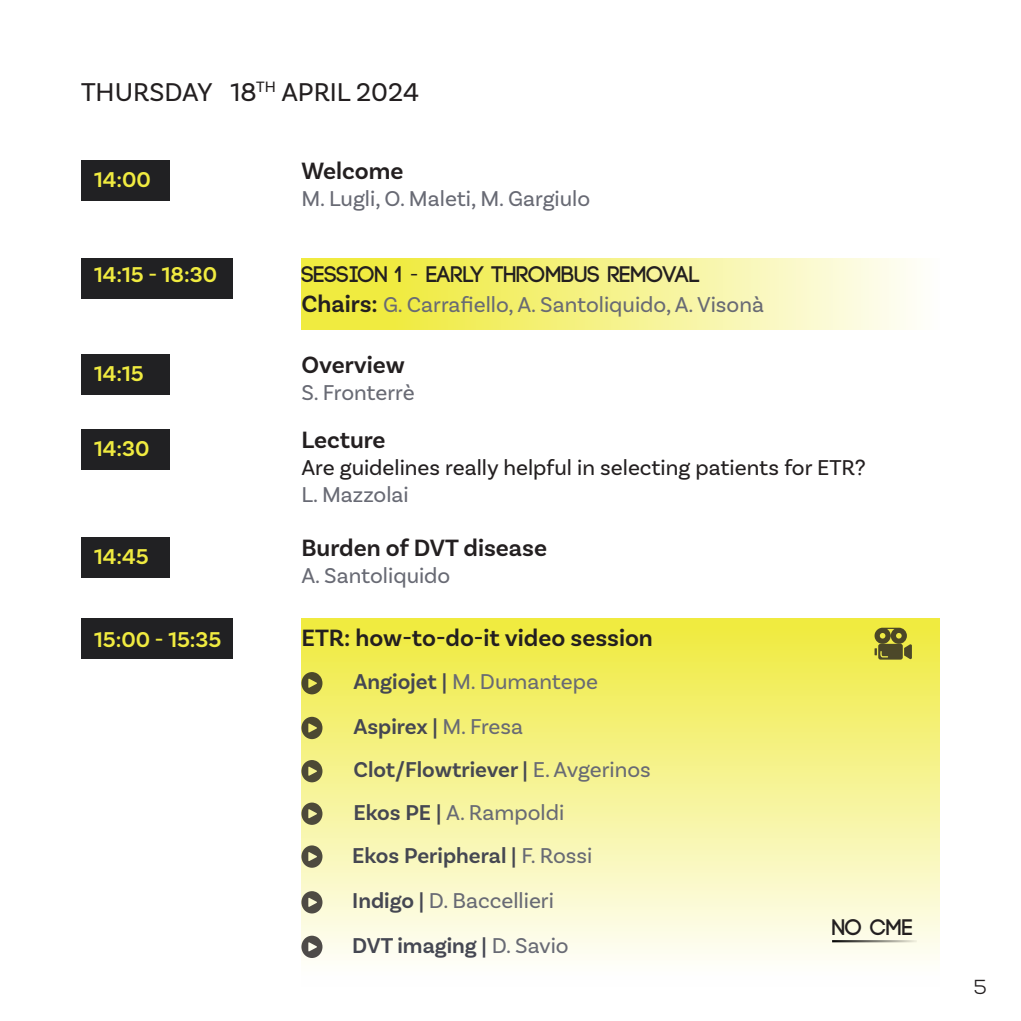
<style>
.page{position:relative;width:1021px;height:1021px;background:#fff}
.page>*{position:absolute;margin:0;border:0;box-sizing:border-box;transform-origin:0 0}
.t1{font:27px "Basic Sans";color:#231f20}
.t2{font:600 24.75px "Basic Sans";color:#231f20}
.t3{font:22.5px "Basic Sans";color:#686a74}
.t4{font:600 22.5px "Basic Sans";color:#454752}
.t5{font:22.5px "Basic Sans";color:#231f20}
.t6{font:600 22.5px "Basic Sans";color:#f0eb40}
.t7{font:700 22.5px "Code";color:#231f20}
.t8{font:20.25px "Nexa";color:#231f20}
.s1{font-family:"Basic Sans";font-weight:400}
.s2{font-weight:600;font-size:24.75px;color:#231f20}
.s3{font-weight:600;color:#454752}
.s4{font-weight:400;color:#686a74}
</style>
<div class="page">
<svg style="left:301px;top:258px;width:614px;height:71px;background:#f5f28c"></svg>
<div style="left:81px;top:160px;width:89px;height:41px;background:#212123"></div>
<div style="left:81px;top:258px;width:152px;height:40px;background:#212123"></div>
<div style="left:81px;top:354px;width:89px;height:41px;background:#212123"></div>
<div style="left:81px;top:429px;width:89px;height:41px;background:#212123"></div>
<div style="left:81px;top:537px;width:89px;height:41px;background:#212123"></div>
<div style="left:301px;top:617px;width:638px;height:369px;background:linear-gradient(to bottom,#efea3b,#fff)"></div>
<div style="left:81px;top:617px;width:152px;height:41px;background:#212123"></div>
<svg style="left:301px;top:935px;width:21px;height:23px"></svg>
<svg style="left:301px;top:672px;width:21px;height:22px"></svg>
<svg style="left:301px;top:716px;width:21px;height:23px"></svg>
<svg style="left:301px;top:760px;width:21px;height:22px"></svg>
<svg style="left:301px;top:802px;width:21px;height:22px"></svg>
<svg style="left:301px;top:845px;width:21px;height:22px"></svg>
<svg style="left:301px;top:891px;width:21px;height:22px"></svg>
<hr style="left:832px;top:940px;width:85px;height:2px;background:#000">
<svg style="left:874px;top:627px;width:37px;height:32px"></svg>
<p class="t1" style="left:81px;top:76px;width:339px">THURSDAY 18<sup>TH</sup> APRIL 2024</p>
<p class="t6" style="left:94px;top:166px;width:58px">14:00</p>
<p class="t2" style="left:301px;top:155px;width:104px">Welcome</p>
<p class="t3" style="left:301px;top:185px;width:290px">M. Lugli, O. Maleti, M. Gargiulo</p>
<p class="t6" style="left:94px;top:261px;width:124px">14:15 - 18:30</p>
<p class="t7" style="left:301px;top:263px;width:400px">SESSION 1 <span class="s1">-</span> EARLY THROMBUS REMOVAL</p>
<p class="t3" style="left:301px;top:291px;width:464px"><span class="s2">Chairs:</span> G. Carrafiello, A. Santoliquido, A. Visonà</p>
<p class="t6" style="left:94px;top:360px;width:51px">14:15</p>
<p class="t6" style="left:94px;top:435px;width:57px">14:30</p>
<p class="t6" style="left:94px;top:543px;width:56px">14:45</p>
<p class="t2" style="left:301px;top:349px;width:105px">Overview</p>
<p class="t3" style="left:301px;top:378px;width:115px">S. Fronterrè</p>
<p class="t2" style="left:301px;top:425px;width:86px">Lecture</p>
<p class="t5" style="left:301px;top:454px;width:565px">Are guidelines really helpful in selecting patients for ETR?</p>
<p class="t3" style="left:301px;top:481px;width:109px">L. Mazzolai</p>
<p class="t2" style="left:301px;top:533px;width:247px">Burden of DVT disease</p>
<p class="t3" style="left:301px;top:562px;width:150px">A. Santoliquido</p>
<p class="t6" style="left:94px;top:626px;width:129px">15:00 - 15:35</p>
<p class="t2" style="left:301px;top:623px;width:353px">ETR: how-to-do-it video session</p>
<p class="t3" style="left:353px;top:668px;width:246px"><span class="s3">Angiojet |</span> M. Dumantepe</p>
<p class="t4" style="left:353px;top:713px;width:171px">Aspirex | <span class="s4">M. Fresa</span></p>
<p class="t4" style="left:353px;top:756px;width:299px">Clot/Flowtriever | <span class="s4">E. Avgerinos</span></p>
<p class="t3" style="left:353px;top:798px;width:212px"><span class="s3">Ekos PE |</span> A. Rampoldi</p>
<p class="t4" style="left:352px;top:841px;width:241px">Ekos Peripheral | <span class="s4">F. Rossi</span></p>
<p class="t3" style="left:352px;top:887px;width:203px"><span class="s3">Indigo |</span> D. Baccellieri</p>
<p class="t4" style="left:352px;top:931px;width:218px">DVT imaging | <span class="s4">D. Savio</span></p>
<p class="t7" style="left:832px;top:916px;width:82px">NO CME</p>
<p class="t8" style="left:973px;top:974px;width:15px">5</p>
</div>
